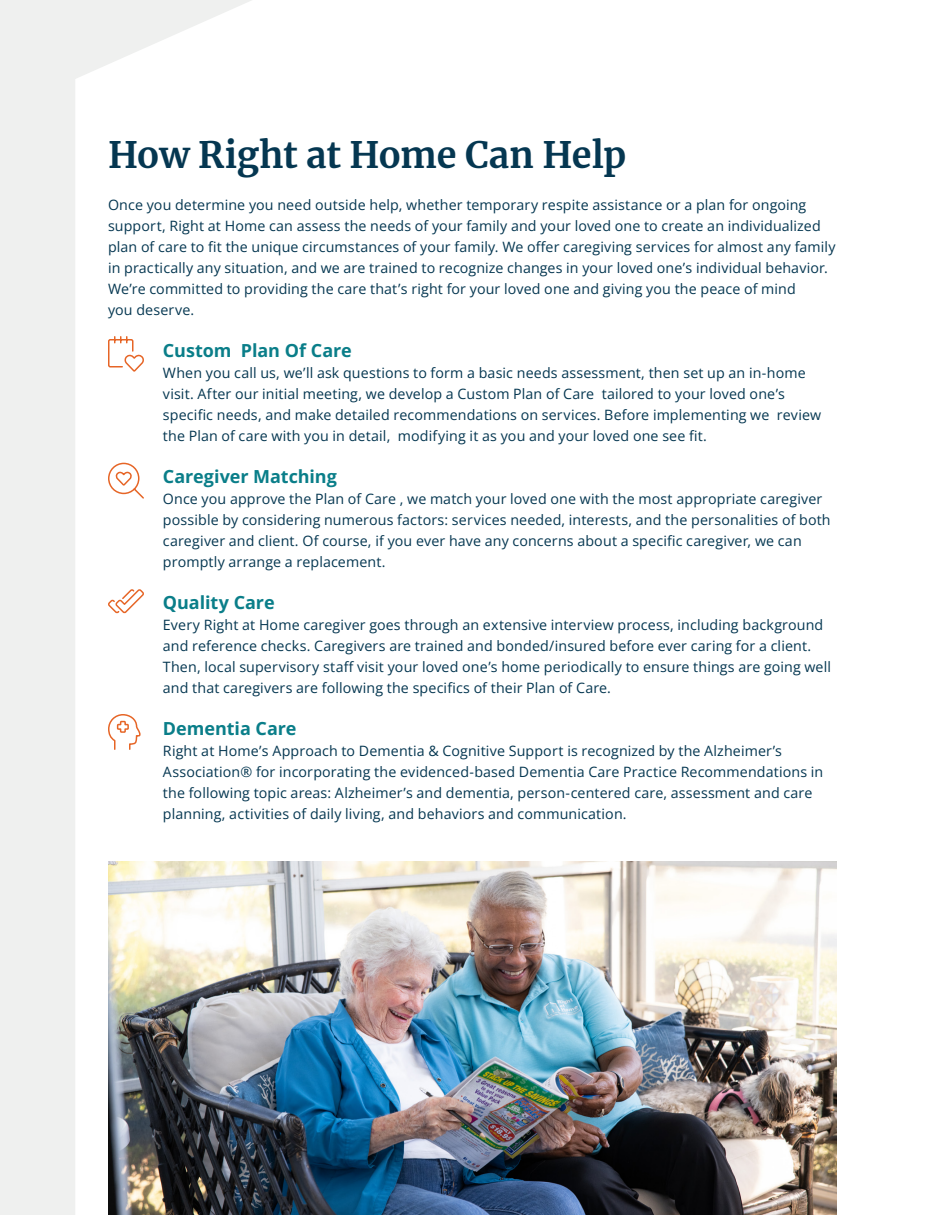
<style>
.page{position:relative;width:945px;height:1215px;background:#fff}
.page>*{position:absolute;margin:0;border:0;box-sizing:border-box;transform-origin:0 0}
.Body{font:700 36px "Merriweather";letter-spacing:-.01em;color:#053751}
.Body-2{font:700 18px "Open Sans";letter-spacing:-.005em;color:#0a7e89}
.Body-3{font:14.25px/21px "Open Sans";letter-spacing:.01em;color:#053751}
</style>
<div class="page">
<svg style="left:0;top:0;width:251px;height:1215px"></svg>
<div style="left:0;top:0;width:73px;height:40px;background:#eff0ef"></div>
<svg style="left:107px;top:335px;width:39px;height:38px"></svg>
<svg style="left:107px;top:462px;width:38px;height:38px"></svg>
<svg style="left:107px;top:588px;width:38px;height:27px"></svg>
<img style="left:108px;top:861px;width:729px;height:354px">
<svg style="left:107px;top:713px;width:34px;height:38px"></svg>
<p class="Body" style="left:108px;top:130px;width:520px">How Right at Home Can Help</p>
<p class="Body-3" style="left:108px;top:194px;width:729px">Once you determine you need outside help, whether temporary respite assistance or a plan for ongoing support, Right at Home can assess the needs of your family and your loved one to create an individualized plan of care to fit the unique circumstances of your family. We offer caregiving services for almost any family in practically any situation, and we are trained to recognize changes in your loved one’s individual behavior.<br>We’re committed to providing the care that’s right for your loved one and giving you the peace of mind<br>you deserve.</p>
<p class="Body-2" style="left:163px;top:338px;width:190px">Custom Plan Of Care</p>
<p class="Body-3" style="left:163px;top:362px;width:660px">When you call us, we’ll ask questions to form a basic needs assessment, then set up an in-home visit. After our initial meeting, we develop a Custom Plan of Care tailored to your loved one’s specific needs, and make detailed recommendations on services. Before implementing we review the Plan of care with you in detail, modifying it as you and your loved one see fit.</p>
<p class="Body-2" style="left:163px;top:464px;width:175px">Caregiver Matching</p>
<p class="Body-3" style="left:163px;top:488px;width:669px">Once you approve the Plan of Care , we match your loved one with the most appropriate caregiver possible by considering numerous factors: services needed, interests, and the personalities of both caregiver and client. Of course, if you ever have any concerns about a specific caregiver, we can promptly arrange a replacement.</p>
<p class="Body-2" style="left:163px;top:590px;width:113px">Quality Care</p>
<p class="Body-3" style="left:163px;top:614px;width:670px">Every Right at Home caregiver goes through an extensive interview process, including background and reference checks. Caregivers are trained and bonded/insured before ever caring for a client.<br>Then, local supervisory staff visit your loved one’s home periodically to ensure things are going well and that caregivers are following the specifics of their Plan of Care.</p>
<p class="Body-2" style="left:163px;top:716px;width:135px">Dementia Care</p>
<p class="Body-3" style="left:163px;top:740px;width:662px">Right at Home’s Approach to Dementia &amp; Cognitive Support is recognized by the Alzheimer’s Association®️ for incorporating the evidenced-based Dementia Care Practice Recommendations in the following topic areas: Alzheimer’s and dementia, person-centered care, assessment and care planning, activities of daily living, and behaviors and communication.</p>
</div>
